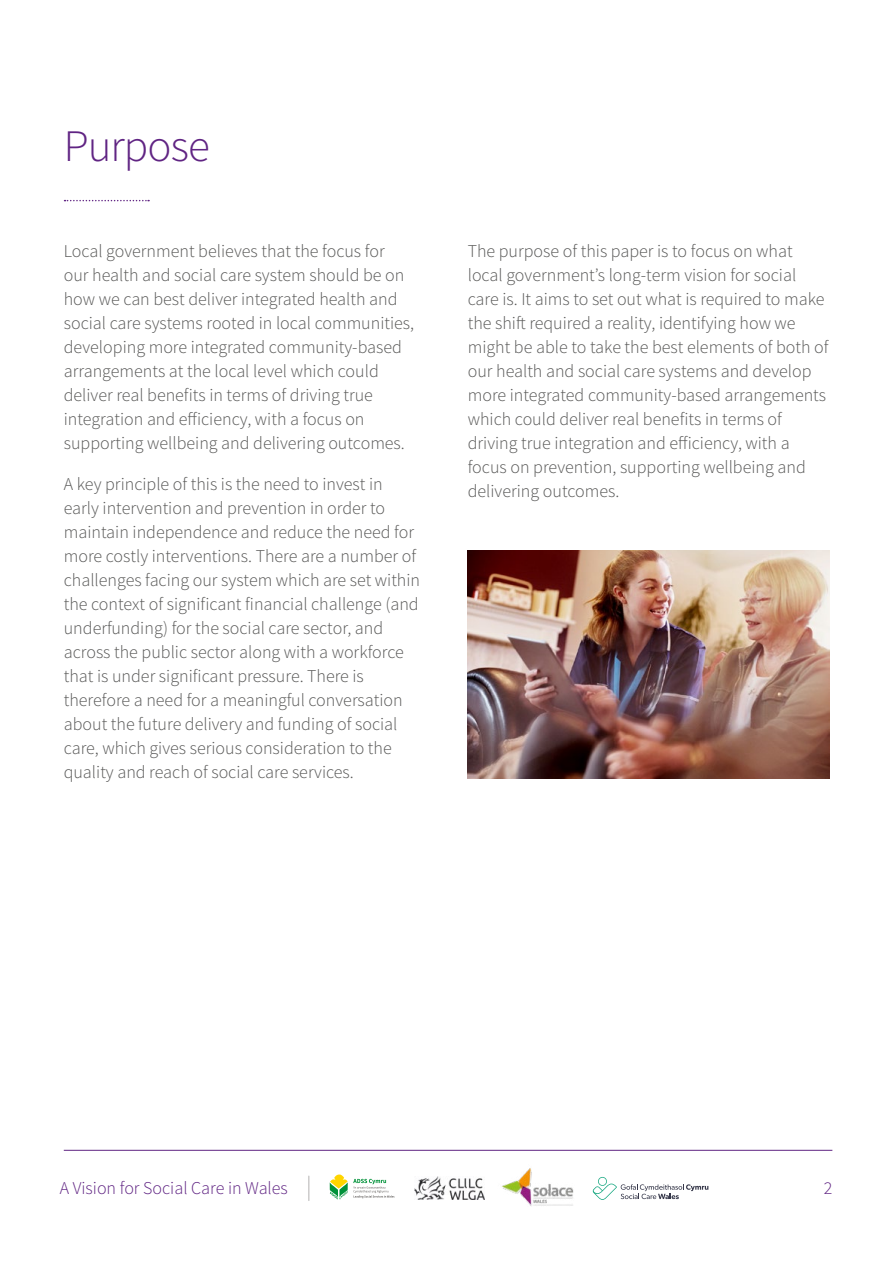
<style>
.page{position:relative;width:893px;height:1263px;background:#fff}
.page>*{position:absolute;margin:0;border:0;box-sizing:border-box;transform-origin:0 0}
.t1{font:300 45px "Source Sans Pro";letter-spacing:-.02em;color:#602483}
.t2{font:300 18px/24px "Source Sans Pro";color:#575756}
.t3{font:300 18px "Source Sans Pro";color:#602483}
</style>
<div class="page">
<svg style="left:308px;top:1176px;width:1px;height:24px"></svg>
<hr style="left:64px;top:1150px;width:768px;height:1px;background:#602483">
<svg style="left:330px;top:1174px;width:64px;height:25px"></svg>
<img style="left:415px;top:1177px;width:70px;height:23px">
<img style="left:502px;top:1168px;width:72px;height:38px">
<svg style="left:593px;top:1177px;width:115px;height:23px"></svg>
<svg style="left:65px;top:200px;width:84px;height:1px"></svg>
<img style="left:468px;top:550px;width:361px;height:228px">
<p class="t1" style="left:64px;top:119px;width:147px">Purpose</p>
<p class="t2" style="left:64px;top:239px;width:352px">Local government believes that the focus for<br>our health and social care system should be on how we can best deliver integrated health and social care systems rooted in local communities, developing more integrated community-based arrangements at the local level which could deliver real benefits in terms of driving true integration and efficiency, with a focus on supporting wellbeing and delivering outcomes.</p>
<p class="t2" style="left:64px;top:472px;width:358px">A key principle of this is the need to invest in early intervention and prevention in order to maintain independence and reduce the need for more costly interventions. There are a number of challenges facing our system which are set within the context of significant financial challenge (and underfunding) for the social care sector, and across the public sector along with a workforce that is under significant pressure. There is therefore a need for a meaningful conversation about the future delivery and funding of social care, which gives serious consideration to the quality and reach of social care services.</p>
<p class="t2" style="left:468px;top:239px;width:362px">The purpose of this paper is to focus on what local government’s long-term vision for social care is. It aims to set out what is required to make the shift required a reality, identifying how we might be able to take the best elements of both of our health and social care systems and develop more integrated community-based arrangements which could deliver real benefits in terms of driving true integration and efficiency, with a focus on prevention, supporting wellbeing and delivering outcomes.</p>
<p class="t3" style="left:60px;top:1177px;width:230px">A Vision for Social Care in Wales</p>
<p class="t3" style="left:824px;top:1177px;width:10px">2</p>
</div>
